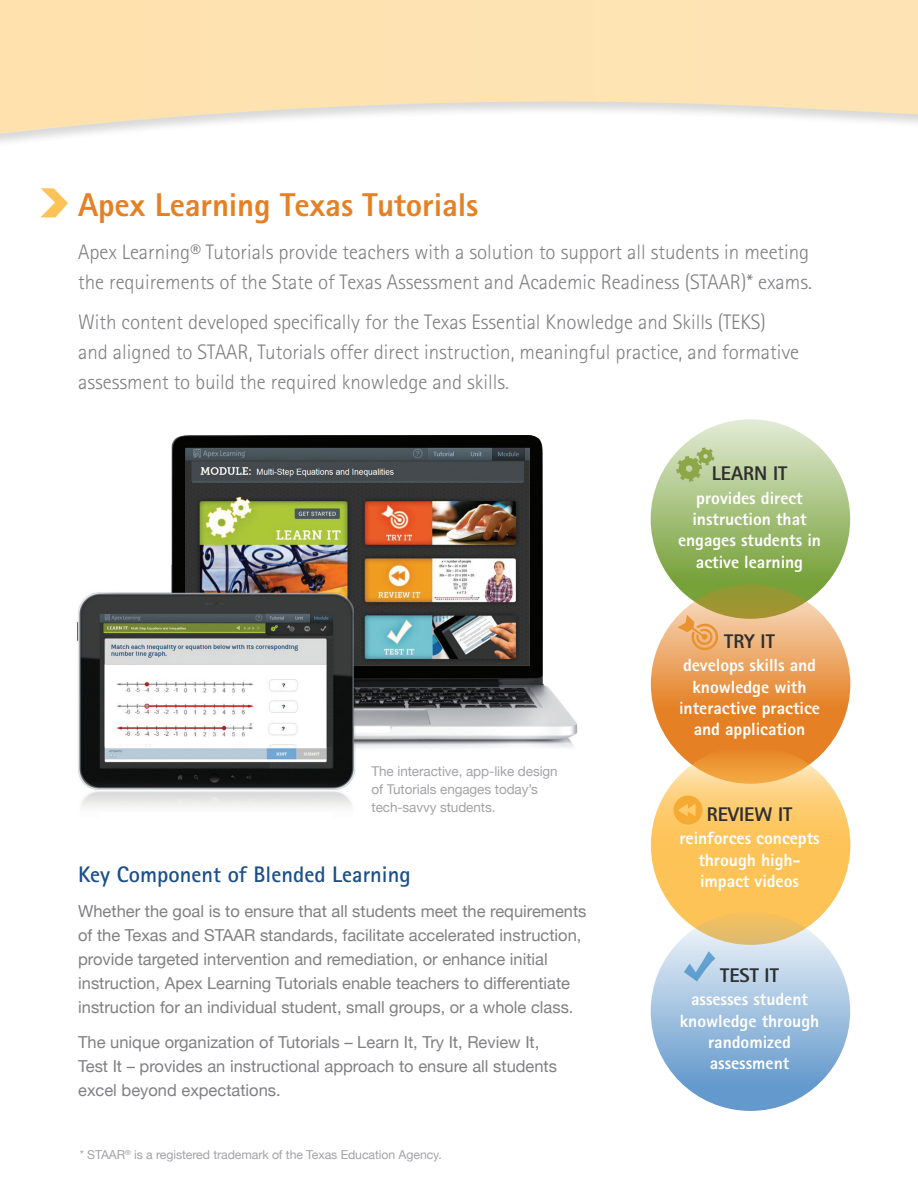
<style>
.page{position:relative;width:918px;height:1188px;background:#fff}
.page>*{position:absolute;margin:0;border:0;box-sizing:border-box;transform-origin:0 0}
.Main_Heads{font:800 33px "Rotis Sans Serif";letter-spacing:-.005em;color:#e58124}
.Main_Head_Sub{font:700 22.5px "Rotis Sans Serif";color:#1b4f8b}
.Intro_Copy{font:300 21px/30px "Rotis Sans Serif";color:#808083}
.Intro_Copy-2{font:800 19.8px "Rotis Sans Serif";letter-spacing:-.005em;color:#2e2f2e}
.Intro_Copy-3{font:800 17.7px/21.1px "Rotis Sans Serif";letter-spacing:-.005em;color:#fff;text-align:center}
.Main_Head_Sub-2{font:16.5px/24px "Helvetica Neue";color:#808083}
.Body_Copy{font:13.5px/18px "Helvetica Neue";letter-spacing:-.005em;color:#a3a3a7}
.Body_Copy-2{font:12.3px "Helvetica Neue";letter-spacing:-.005em;color:#a3a3a7}
</style>
<div class="page">
<svg style="left:0;top:0;width:918px;height:143px;fill:#fee3b2"></svg>
<svg style="left:41px;top:188px;width:27px;height:29px"></svg>
<div style="left:651px;top:419px;width:199px;height:200px;background:linear-gradient(to bottom,#e1ead4,#63931c);border-radius:50%"></div>
<svg style="left:651px;top:584px;width:199px;height:200px;background:#e1984a"></svg>
<svg style="left:651px;top:745px;width:199px;height:200px;background:#fcc15e"></svg>
<svg style="left:651px;top:911px;width:199px;height:200px;background:#a3bed4"></svg>
<img style="left:76px;top:435px;width:502px;height:373px">
<svg style="left:676px;top:447px;width:39px;height:35px"></svg>
<svg style="left:677px;top:615px;width:43px;height:37px;background:#eeb072"></svg>
<svg style="left:674px;top:796px;width:29px;height:29px"></svg>
<svg style="left:684px;top:951px;width:31px;height:31px"></svg>
<p class="Main_Heads" style="left:78px;top:183px;width:402px">Apex Learning Texas Tutorials</p>
<p class="Intro_Copy" style="left:78px;top:236px;width:735px">Apex Learning® Tutorials provide teachers with a solution to support all students in meeting the requirements of the State of Texas Assessment and Academic Readiness (STAAR)* exams.</p>
<p class="Intro_Copy" style="left:78px;top:307px;width:723px">With content developed specifically for the Texas Essential Knowledge and Skills (TEKS) and aligned to STAAR, Tutorials offer direct instruction, meaningful practice, and formative assessment to build the required knowledge and skills.</p>
<p class="Intro_Copy-2" style="left:712px;top:461px;width:77px">LEARN IT</p>
<p class="Intro_Copy-3" style="left:678px;top:487px;width:144px">provides direct instruction that engages students in active learning</p>
<p class="Body_Copy" style="left:372px;top:763px;width:188px">The interactive, app-like design of Tutorials engages today’s tech-savvy students.</p>
<p class="Main_Head_Sub" style="left:78px;top:861px;width:334px">Key Component of Blended Learning</p>
<p class="Main_Head_Sub-2" style="left:78px;top:900px;width:510px">Whether the goal is to ensure that all students meet the requirements of the Texas and STAAR standards, facilitate accelerated instruction, provide targeted intervention and remediation, or enhance initial instruction, Apex Learning Tutorials enable teachers to differentiate instruction for an individual student, small groups, or a whole class.</p>
<p class="Main_Head_Sub-2" style="left:78px;top:1031px;width:480px">The unique organization of Tutorials – Learn It, Try It, Review It,<br>Test It – provides an instructional approach to ensure all students excel beyond expectations.</p>
<p class="Body_Copy-2" style="left:80px;top:1146px;width:364px">* STAAR<sup>®</sup> is a registered trademark of the Texas Education Agency.</p>
<p class="Intro_Copy-2" style="left:724px;top:628px;width:52px">TRY IT</p>
<p class="Intro_Copy-3" style="left:679px;top:655px;width:142px">develops skills and knowledge with interactive practice and application</p>
<p class="Intro_Copy-2" style="left:707px;top:801px;width:87px">REVIEW IT</p>
<p class="Intro_Copy-3" style="left:679px;top:828px;width:142px">reinforces concepts through high&shy;impact videos</p>
<p class="Intro_Copy-2" style="left:720px;top:962px;width:60px">TEST IT</p>
<p class="Intro_Copy-3" style="left:680px;top:989px;width:141px">assesses student knowledge through randomized assessment</p>
</div>
